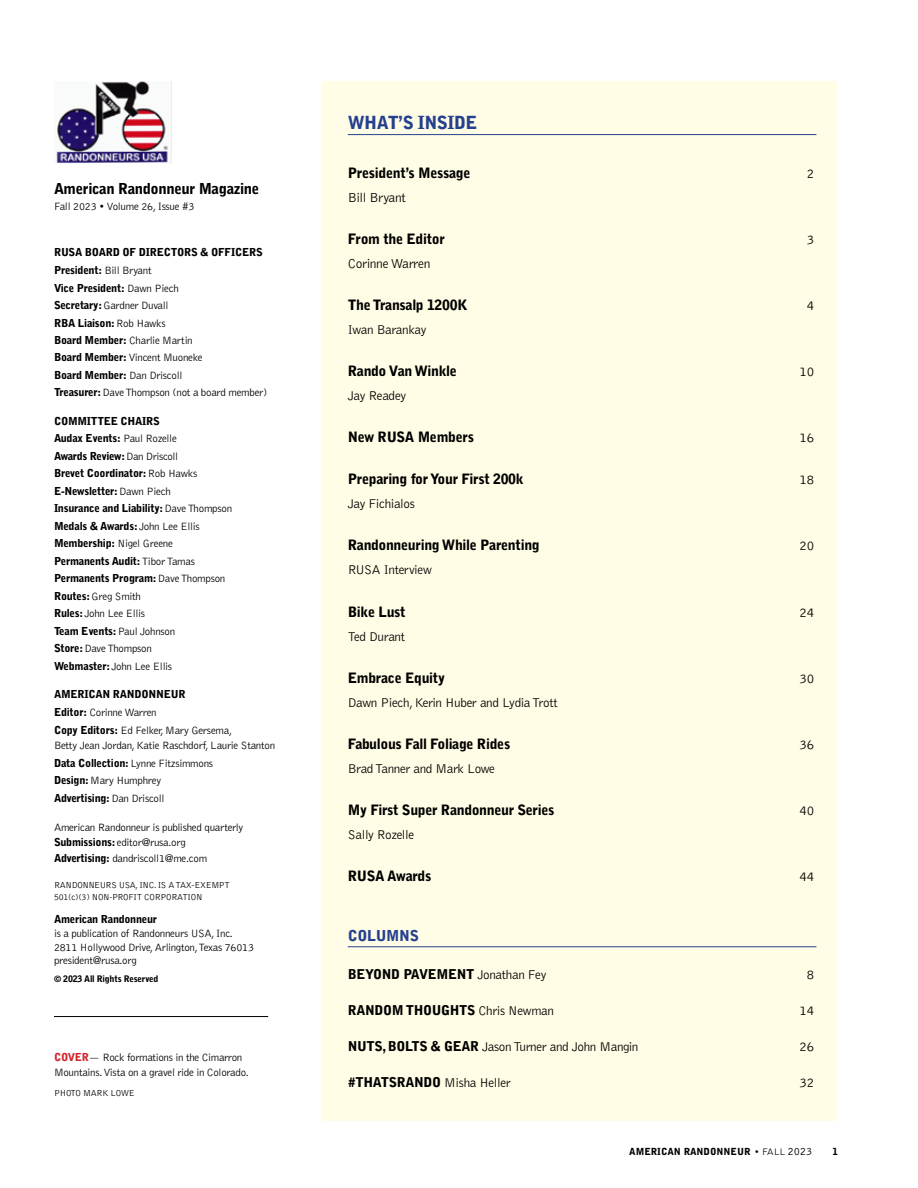
<style>
.page{position:relative;width:918px;height:1188px;background:#fff}
.page>*{position:absolute;margin:0;border:0;box-sizing:border-box;transform-origin:0 0}
.t1{font:900 18px "Bell Gothic";letter-spacing:-.025em;color:#25408f}
.t2{font:900 15px "Bell Gothic";letter-spacing:-.025em;color:#000}
.t3{font:900 15px "Bell Gothic";letter-spacing:-.025em;color:#25408f}
.t4{font:900 14.25px "Bell Gothic";letter-spacing:-.025em;color:#000}
.t5{font:900 13.5px "Bell Gothic";letter-spacing:-.025em;color:#000}
.t6{font:300 13.5px "Bell Gothic";letter-spacing:-.025em;color:#000}
.t7{font:300 13.2px "Bell Gothic";letter-spacing:-.025em;color:#000}
.t8{font:900 10.95px/17.5px "Bell Gothic";letter-spacing:-.025em;color:#000}
.t9{font:300 10.95px/17.9px "Bell Gothic";letter-spacing:-.025em;color:#000}
.t10{font:900 9.75px "Bell Gothic BT";letter-spacing:-.005em;color:#000}
.t11{font:300 9px/12px "Bell Gothic";letter-spacing:-.03em;color:#000}
.t12{font:900 9px "Bell Gothic";letter-spacing:-.025em;color:#000}
.s1{font-weight:300}
.s2{font-weight:900}
.s3{font-weight:900;color:#d2232a}
.s4{font-weight:300;font-size:13.2px}
.s5{font-weight:900;font-size:13.5px}
.s6{font-family:"Bell Gothic";font-weight:300}
.s7{font-weight:400}
.s8{font-weight:400;font-size:11.25px}
</style>
<div class="page">
<div style="left:322px;top:81px;width:515px;height:1040px;background:#fffde5"></div>
<hr style="left:348px;top:134px;width:468px;height:1px;background:#25408f">
<hr style="left:348px;top:946px;width:468px;height:1px;background:#25408f">
<hr style="left:54px;top:1016px;width:214px;height:1px;background:#000">
<img style="left:56px;top:81px;width:115px;height:82px">
<h2 class="t2" style="left:54px;top:180px;width:207px">American Randonneur Magazine</h2>
<p class="t9" style="left:54px;top:198px;width:142px">Fall 2023 • Volume 26, Issue #3</p>
<p class="t8" style="left:54px;top:244px;width:215px">RUSA BOARD OF DIRECTORS &amp; OFFICERS<br>President: <span class="s1">Bill Bryant<br></span>Vice President: <span class="s1">Dawn Piech<br></span>Secretary: <span class="s1">Gardner Duvall<br></span>RBA Liaison: <span class="s1">Rob Hawks<br></span>Board Member: <span class="s1">Charlie Martin<br></span>Board Member: <span class="s1">Vincent Muoneke<br></span>Board Member: <span class="s1">Dan Driscoll<br></span>Treasurer: <span class="s1">Dave Thompson (not a board member)</span></p>
<p class="t8" style="left:54px;top:412px;width:180px">COMMITTEE CHAIRS<br>Audax Events: <span class="s1">Paul Rozelle<br></span>Awards Review: <span class="s1">Dan Driscoll<br></span>Brevet Coordinator: <span class="s1">Rob Hawks<br></span>E-Newsletter: <span class="s1">Dawn Piech<br></span>Insurance and Liability: <span class="s1">Dave Thompson<br></span>Medals &amp; Awards: <span class="s1">John Lee Ellis<br></span>Membership: <span class="s1">Nigel Greene<br></span>Permanents Audit: <span class="s1">Tibor Tamas<br></span>Permanents Program: <span class="s1">Dave Thompson<br></span>Routes: <span class="s1">Greg Smith<br></span>Rules: <span class="s1">John Lee Ellis<br></span>Team Events: <span class="s1">Paul Johnson<br></span>Store: <span class="s1">Dave Thompson<br></span>Webmaster: <span class="s1">John Lee Ellis</span></p>
<p class="t8" style="left:54px;top:685px;width:180px">AMERICAN RANDONNEUR<br>Editor: <span class="s1">Corinne Warren<br></span>Copy Editors: <span class="s1">Ed Felker, Mary Gersema,</span></p>
<p class="t9" style="left:54px;top:736px;width:223px">Betty Jean Jordan, Katie Raschdorf, Laurie Stanton <span class="s2">Data Collection:</span> Lynne Fitzsimmons<br><span class="s2">Design:</span> Mary Humphrey<br><span class="s2">Advertising:</span> Dan Driscoll</p>
<p class="t9" style="left:54px;top:820px;width:191px;line-height:15.5px">American Randonneur is published quarterly<br><span class="s2">Submissions:</span> editor@rusa.org<br><span class="s2">Advertising:</span> dandriscoll1@me.com</p>
<p class="t11" style="left:54px;top:880px;width:178px">RANDONNEURS USA, INC. IS A TAX-EXEMPT<br>501(c)(3) NON-PROFIT CORPORATION</p>
<p class="t8" style="left:54px;top:910px;width:105px">American Randonneur</p>
<p class="t9" style="left:54px;top:926px;width:202px;line-height:13.8px">is a publication of Randonneurs USA, Inc.<br>2811 Hollywood Drive, Arlington,Texas 76013 president@rusa.org</p>
<p class="t12" style="left:54px;top:974px;width:106px">© 2023 All Rights Reserved</p>
<p class="t9" style="left:54px;top:1050px;width:196px;line-height:15.5px"><span class="s3">COVER</span>— Rock formations in the Cimarron<br>Mountains. Vista on a gravel ride in Colorado.</p>
<p class="t11" style="left:54px;top:1087px;width:82px">PHOTO MARK LOWE</p>
<h1 class="t1" style="left:348px;top:112px;width:131px">WHAT’S INSIDE</h1>
<h3 class="t4" style="left:348px;top:164px;width:124px">President’s Message</h3>
<p class="t6" style="left:807px;top:166px;width:9px">2</p>
<p class="t6" style="left:348px;top:190px;width:60px">Bill Bryant</p>
<h3 class="t4" style="left:348px;top:230px;width:99px">From the Editor</h3>
<p class="t6" style="left:807px;top:232px;width:9px">3</p>
<p class="t6" style="left:348px;top:256px;width:84px">Corinne Warren</p>
<h3 class="t4" style="left:348px;top:297px;width:121px">The Transalp 1200K</h3>
<p class="t6" style="left:807px;top:298px;width:9px">4</p>
<p class="t7" style="left:348px;top:323px;width:80px">Iwan Barankay</p>
<h3 class="t4" style="left:348px;top:363px;width:111px">Rando Van Winkle</h3>
<p class="t6" style="left:800px;top:364px;width:16px">10</p>
<p class="t7" style="left:348px;top:389px;width:60px">Jay Readey</p>
<h3 class="t4" style="left:348px;top:429px;width:128px">New RUSA Members</h3>
<p class="t6" style="left:800px;top:431px;width:16px">16</p>
<h3 class="t4" style="left:348px;top:471px;width:177px">Preparing for Your First 200k</h3>
<p class="t6" style="left:800px;top:473px;width:16px">18</p>
<p class="t7" style="left:348px;top:497px;width:69px">Jay Fichialos</p>
<h3 class="t4" style="left:348px;top:537px;width:194px">Randonneuring While Parenting</h3>
<p class="t6" style="left:800px;top:539px;width:16px">20</p>
<p class="t7" style="left:348px;top:563px;width:86px">RUSA Interview</p>
<h3 class="t4" style="left:348px;top:603px;width:60px">Bike Lust</h3>
<p class="t6" style="left:800px;top:605px;width:16px">24</p>
<p class="t7" style="left:348px;top:629px;width:59px">Ted Durant</p>
<h3 class="t4" style="left:348px;top:669px;width:99px">Embrace Equity</h3>
<p class="t6" style="left:800px;top:671px;width:16px">30</p>
<p class="t7" style="left:348px;top:695px;width:211px">Dawn Piech, Kerin Huber and Lydia Trott</p>
<h3 class="t4" style="left:348px;top:735px;width:164px">Fabulous Fall Foliage Rides</h3>
<p class="t6" style="left:800px;top:737px;width:16px">36</p>
<p class="t7" style="left:348px;top:761px;width:149px">Brad Tanner and Mark Lowe</p>
<h3 class="t4" style="left:348px;top:801px;width:208px">My First Super Randonneur Series</h3>
<p class="t6" style="left:800px;top:803px;width:16px">40</p>
<p class="t7" style="left:348px;top:827px;width:68px">Sally Rozelle</p>
<h3 class="t4" style="left:348px;top:868px;width:85px">RUSA Awards</h3>
<p class="t6" style="left:800px;top:869px;width:16px">44</p>
<h2 class="t3" style="left:348px;top:927px;width:73px">COLUMNS</h2>
<p class="t5" style="left:348px;top:966px;width:200px">BEYOND PAVEMENT <span class="s4">Jonathan Fey</span></p>
<p class="t6" style="left:807px;top:967px;width:9px">8</p>
<p class="t5" style="left:348px;top:1002px;width:208px">RANDOM THOUGHTS <span class="s4">Chris Newman</span></p>
<p class="t6" style="left:800px;top:1003px;width:16px">14</p>
<p class="t7" style="left:348px;top:1039px;width:292px"><span class="s5">NUTS, BOLTS &amp; GEAR</span> Jason Turner and John Mangin</p>
<p class="t6" style="left:800px;top:1039px;width:16px">26</p>
<p class="t5" style="left:348px;top:1074px;width:165px">#THATSRANDO <span class="s4">Misha Heller</span></p>
<p class="t6" style="left:800px;top:1075px;width:16px">32</p>
<p class="t10" style="left:629px;top:1145px;width:210px">AMERICAN RANDONNEUR <span class="s6">•</span> <span class="s7">FALL</span> <span class="s8">2023</span> 1</p>
</div>
